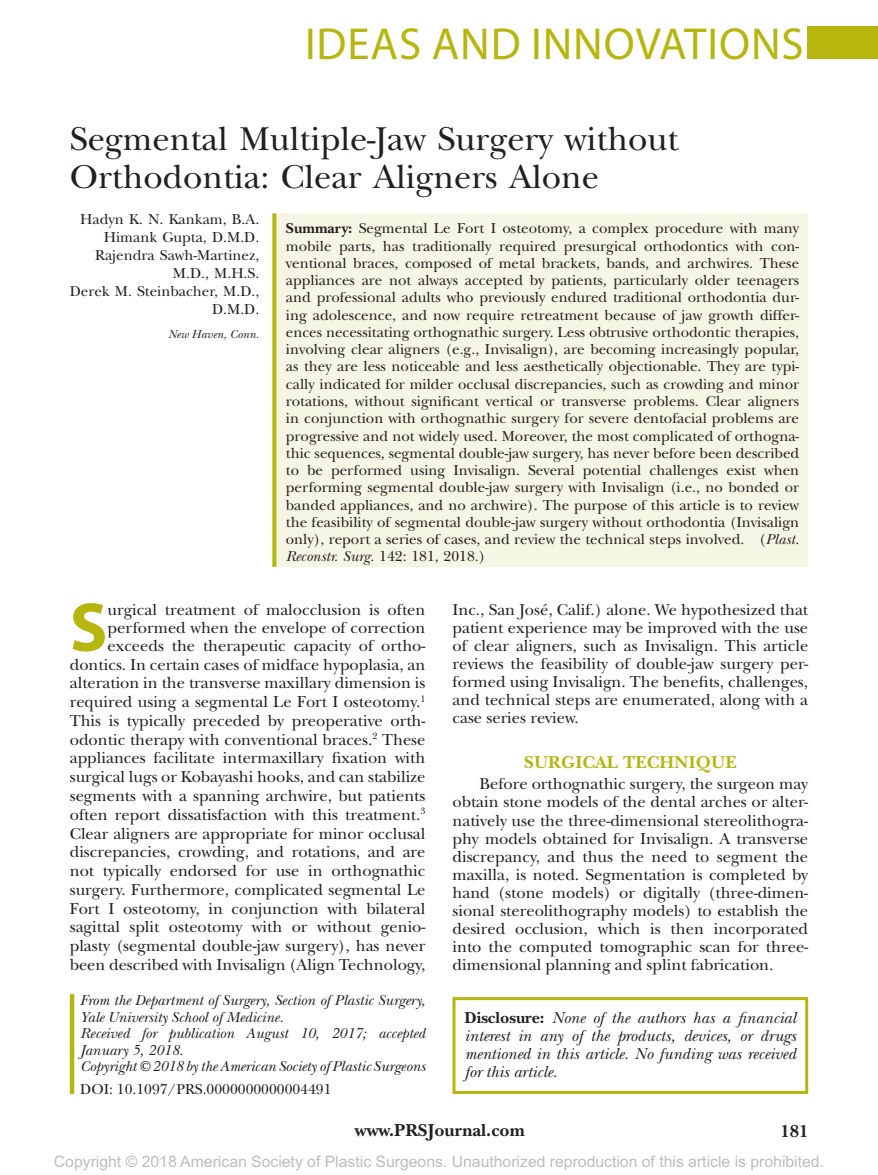
<style>
.page{position:relative;width:878px;height:1175px;background:#fff}
.page>*{position:absolute;margin:0;border:0;box-sizing:border-box;transform-origin:0 0}
.t1{font:700 69.9px "Myriad Pro";color:#b6b60f}
.t2{font:45px "Myriad Pro";letter-spacing:.02em;color:#b6b60f}
.t3{font:34.5px/37.5px "New Baskerville";color:#231f20}
.t4{font:700 18px "New Baskerville";color:#231f20}
.t5{font:700 18px "New Baskerville";letter-spacing:.01em;color:#b6b60f}
.t6{font:16.5px/18.8px "New Baskerville";color:#231f20;text-align:justify}
.t7{font:italic 16.5px/18px "New Baskerville";color:#231f20;text-align:justify}
.t8{font:15.75px "Arial MT Std";color:#bcbdc0}
.t9{font:15px/17.2px "New Baskerville";color:#231f20;text-align:right}
.t10{font:italic 15px/16.5px "New Baskerville";color:#231f20}
.t11{font:italic 12px "New Baskerville";color:#231f20}
.s1{font-weight:700}
.s2{font-style:italic}
.s3{font-weight:700;font-style:normal}
</style>
<div class="page">
<div style="left:807px;top:26px;width:71px;height:33px;background:#b6b60f"></div>
<div style="left:452px;top:997px;width:356px;height:97px;border:3px solid #b6b60f"></div>
<hr style="left:70px;top:1054px;width:4px;height:40px;background:#b6b60f">
<div style="left:272px;top:213px;width:536px;height:354px;background:#f6f6e4"></div>
<svg style="left:272px;top:213px;width:4px;height:354px"></svg>
<hr style="left:70px;top:994px;width:4px;height:60px;background:#b6b60f">
<h2 class="t2" style="left:305px;top:16px;width:500px">IDEAS AND INNOVATIONS</h2>
<h3 class="t3" style="left:70px;top:121px;width:610px">Segmental Multiple-Jaw Surgery without<br>Orthodontia: Clear Aligners Alone</h3>
<p class="t9" style="left:70px;top:211px;width:191px;line-height:18px">Hadyn K. N. Kankam, B.A.<br>Himank Gupta, D.M.D.<br>Rajendra Sawh-Martinez,<br>M.D., M.H.S.<br>Derek M. Steinbacher, M.D.,<br>D.M.D.</p>
<p class="t11" style="left:168px;top:327px;width:92px">New Haven, Conn.</p>
<p class="t9" style="left:286px;top:220px;width:515px;text-align:justify"><span class="s1">Summary:</span> Segmental Le Fort I osteotomy, a complex procedure with many mobile parts, has traditionally required presurgical orthodontics with con&shy;ventional braces, composed of metal brackets, bands, and archwires. These appliances are not always accepted by patients, particularly older teenagers and professional adults who previously endured traditional orthodontia dur&shy;ing adolescence, and now require retreatment because of jaw growth differ&shy;ences necessitating orthognathic surgery. Less obtrusive orthodontic therapies, involving clear aligners (e.g., Invisalign), are becoming increasingly popular, as they are less noticeable and less aesthetically objectionable. They are typi&shy;cally indicated for milder occlusal discrepancies, such as crowding and minor rotations, without significant vertical or transverse problems. Clear aligners in conjunction with orthognathic surgery for severe dentofacial problems are progressive and not widely used. Moreover, the most complicated of orthogna&shy;thic sequences, segmental double-jaw surgery, has never before been described to be performed using Invisalign. Several potential challenges exist when performing segmental double-jaw surgery with Invisalign (i.e., no bonded or banded appliances, and no archwire). The purpose of this article is to review the feasibility of segmental double-jaw surgery without orthodontia (Invisalign only), report a series of cases, and review the technical steps involved. (<span class="s2">Plast.<br>Reconstr. Surg.</span> 142: 181, 2018.)</p>
<h1 class="t1" style="left:70px;top:581px;width:39px">S</h1>
<p class="t6" style="left:70px;top:600px;width:357px;text-align:right">urgical treatment of malocclusion is often performed when the envelope of correction exceeds the therapeutic capacity of ortho&shy;dontics. In certain cases of midface hypoplasia, an alteration in the transverse maxillary dimension is required using a segmental Le Fort I osteotomy.<sup>1<br></sup>This is typically preceded by preoperative orth&shy;odontic therapy with conventional braces.<sup>2</sup> These appliances facilitate intermaxillary fixation with surgical lugs or Kobayashi hooks, and can stabilize segments with a spanning archwire, but patients often report dissatisfaction with this treatment.<sup>3<br></sup>Clear aligners are appropriate for minor occlusal discrepancies, crowding, and rotations, and are not typically endorsed for use in orthognathic surgery. Furthermore, complicated segmental Le Fort I osteotomy, in conjunction with bilateral sagittal split osteotomy with or without genio&shy;plasty (segmental double-jaw surgery), has never been described with Invisalign (Align Technology,</p>
<p class="t6" style="left:452px;top:600px;width:357px;line-height:18px">Inc., San José, Calif.) alone. We hypothesized that patient experience may be improved with the use of clear aligners, such as Invisalign. This article reviews the feasibility of double-jaw surgery per&shy;formed using Invisalign. The benefits, challenges, and technical steps are enumerated, along with a case series review.</p>
<p class="t5" style="left:524px;top:752px;width:214px">SURGICAL TECHNIQUE</p>
<p class="t6" style="left:452px;top:775px;width:357px;line-height:18px;text-indent:27px">Before orthognathic surgery, the surgeon may obtain stone models of the dental arches or alter&shy;natively use the three-dimensional stereolithogra&shy;phy models obtained for Invisalign. A transverse discrepancy, and thus the need to segment the maxilla, is noted. Segmentation is completed by hand (stone models) or digitally (three-dimen&shy;sional stereolithography models) to establish the desired occlusion, which is then incorporated into the computed tomographic scan for three&shy;dimensional planning and splint fabrication.</p>
<p class="t7" style="left:464px;top:1009px;width:333px"><span class="s3">Disclosure:</span> None of the authors has a financial interest in any of the products, devices, or drugs mentioned in this article. No funding was received for this article.</p>
<p class="t10" style="left:80px;top:992px;width:347px">From the Department of Surgery, Section of Plastic Surgery, Yale University School of Medicine.<br>Received for publication August 10, 2017; accepted January 5, 2018.</p>
<p class="t10" style="left:80px;top:1058px;width:347px">Copyright © 2018 by the American Society of Plastic Surgeons</p>
<p class="t9" style="left:80px;top:1080px;width:253px">DOI: 10.1097/PRS.0000000000004491</p>
<p class="t4" style="left:355px;top:1119px;width:171px">www.PRSJournal.com</p>
<p class="t4" style="left:780px;top:1120px;width:30px">181</p>
<p class="t8" style="left:54px;top:1152px;width:771px">Copyright © 2018 American Society of Plastic Surgeons. Unauthorized reproduction of this article is prohibited.</p>
</div>
